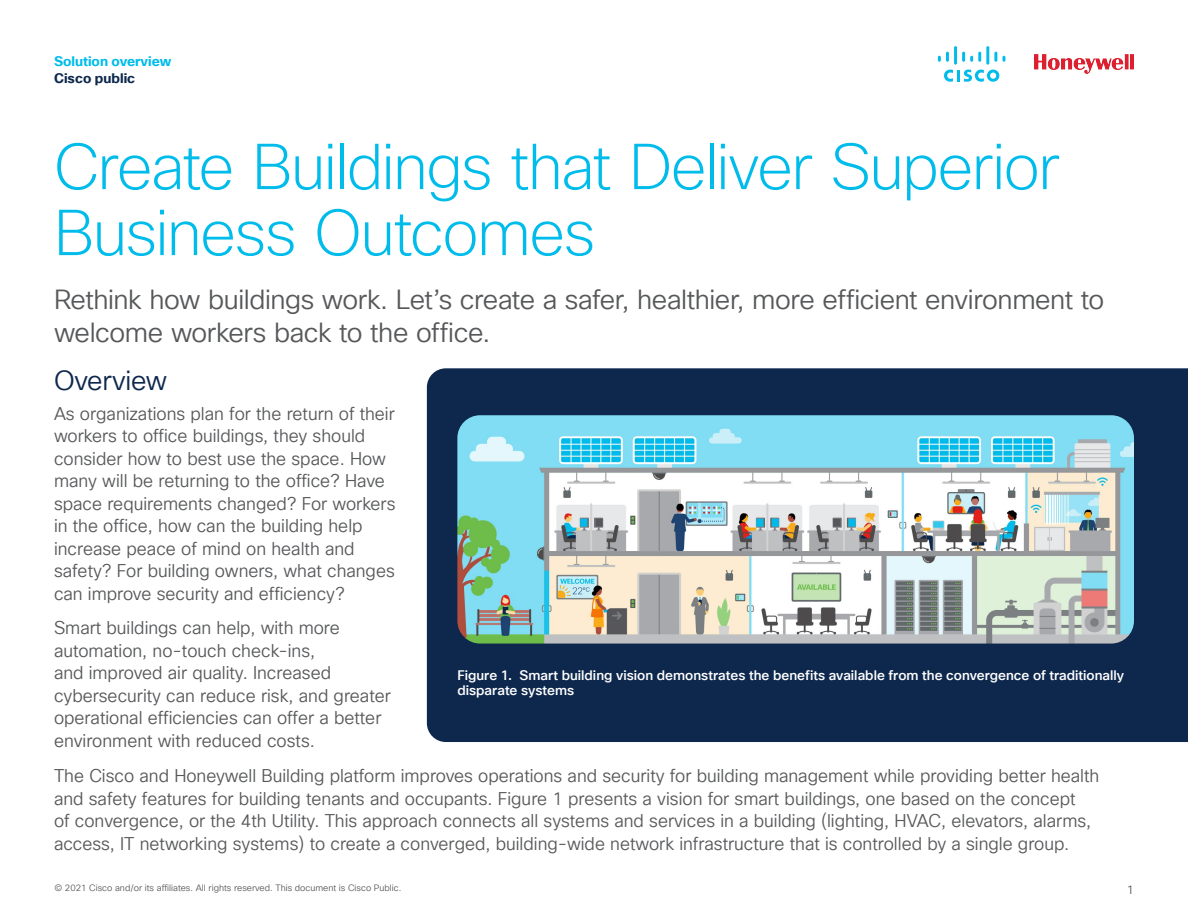
<style>
.page{position:relative;width:1188px;height:918px;background:#fff}
.page>*{position:absolute;margin:0;border:0;box-sizing:border-box;transform-origin:0 0}
.Title_Headline{font:200 63px/66px "Cisco Sans TT";letter-spacing:-.025em;color:#00bceb}
.Title_Subhead{font:27px/33px "Cisco Sans TT Light";letter-spacing:-.015em;color:#57585a}
.Subhead2_midnight_bl{font:27px "Cisco Sans TT Light";letter-spacing:-.015em;color:#0d274d}
.Body{font:18px/22.5px "Cisco Sans TT Light";color:#57585a}
.Intro-body-white{font:500 13.5px/15px "Cisco Sans TT";color:#fff}
.t1{font:700 13.5px "Cisco Sans TT";color:#00bceb}
.t2{font:700 13.5px "Cisco Sans TT";color:#0d274d}
.t3{font:12px "Cisco Sans TT Light";color:#57585a}
.Footer_white{font:9px "Cisco Sans TT Light";color:#57585a}
</style>
<div class="page">
<svg style="left:944px;top:70px;width:55px;height:12px"></svg>
<svg style="left:938px;top:52px;width:11px;height:10px"></svg>
<hr style="left:954px;top:46px;width:3px;height:19px;background:#00bceb">
<svg style="left:962px;top:52px;width:19px;height:10px"></svg>
<hr style="left:986px;top:46px;width:3px;height:19px;background:#00bceb">
<svg style="left:994px;top:52px;width:11px;height:10px"></svg>
<img style="left:1035px;top:55px;width:99px;height:18px">
<div style="left:427px;top:368px;width:761px;height:374px;background:#0d274d"></div>
<img style="left:457px;top:415px;width:677px;height:229px">
<p class="t1" style="left:54px;top:52px;width:119px">Solution overview</p>
<p class="t2" style="left:54px;top:69px;width:83px">Cisco public</p>
<p class="Title_Headline" style="left:54px;top:136px;width:1007px">Create Buildings that Deliver Superior<br>Business Outcomes</p>
<p class="Title_Subhead" style="left:54px;top:284px;width:1052px">Rethink how buildings work. Let’s create a safer, healthier, more efficient environment to welcome workers back to the office.</p>
<p class="Subhead2_midnight_bl" style="left:54px;top:363px;width:115px">Overview</p>
<p class="Body" style="left:54px;top:403px;width:343px">As organizations plan for the return of their workers to office buildings, they should consider how to best use the space. How many will be returning to the office? Have space requirements changed? For workers in the office, how can the building help increase peace of mind on health and safety? For building owners, what changes can improve security and efficiency?</p>
<p class="Body" style="left:54px;top:617px;width:338px">Smart buildings can help, with more automation, no-touch check-ins,<br>and improved air quality. Increased cybersecurity can reduce risk, and greater operational efficiencies can offer a better environment with reduced costs.</p>
<p class="Intro-body-white" style="left:457px;top:668px;width:668px">Figure 1. Smart building vision demonstrates the benefits available from the convergence of traditionally disparate systems</p>
<p class="Body" style="left:54px;top:765px;width:1047px">The Cisco and Honeywell Building platform improves operations and security for building management while providing better health and safety features for building tenants and occupants. Figure 1 presents a vision for smart buildings, one based on the concept<br>of convergence, or the 4th Utility. This approach connects all systems and services in a building (lighting, HVAC, elevators, alarms, access, IT networking systems) to create a converged, building-wide network infrastructure that is controlled by a single group.</p>
<p class="Footer_white" style="left:54px;top:882px;width:349px">© 2021 Cisco and/or its affiliates. All rights reserved. This document is Cisco Public.</p>
<p class="t3" style="left:1127px;top:882px;width:9px">1</p>
</div>
